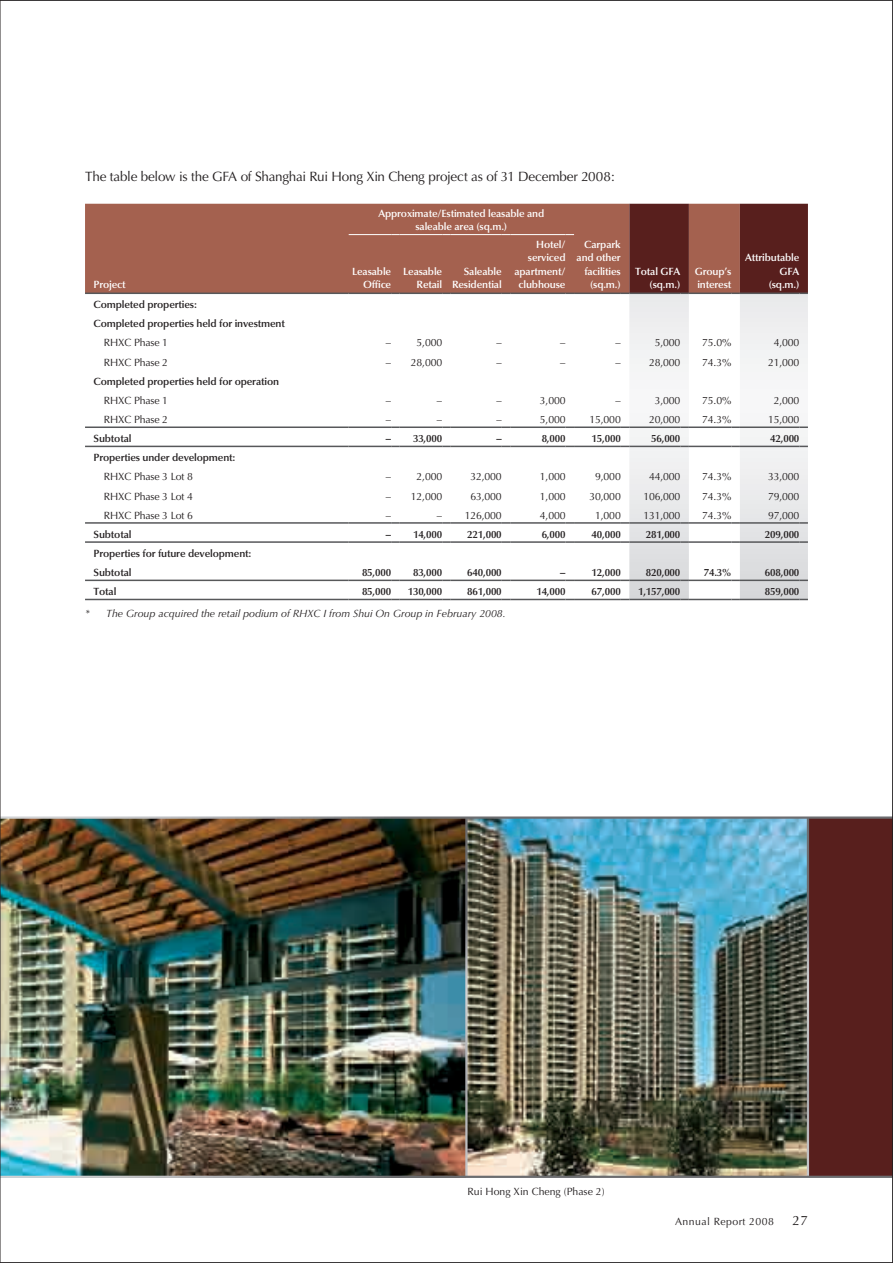
<style>
.page{position:relative;width:893px;height:1263px;background:#fff}
.page>*{position:absolute;margin:0;border:0;box-sizing:border-box;transform-origin:0 0}
.t1{font:13.5px "Optima";letter-spacing:-.015em;color:#231f20}
.t2{font:600 10.5px/19.2px "Optima";letter-spacing:-.015em;color:#231f20}
.t3{font:10.5px "Optima";letter-spacing:-.015em;color:#231f20}
.t4{font:600 10.5px/13.5px "Optima";letter-spacing:-.015em;color:#fff;text-align:right}
.t5{font:italic 10.5px "Optima";color:#231f20}
.t6{font:10.5px "Optima";letter-spacing:.04em;color:#231f20}
</style>
<div class="page">
<img style="left:1px;top:0;width:892px;height:1263px">
<hr style="left:0;top:0;width:1px;height:1263px;background:#231f20">
<p class="t1" style="left:85px;top:169px;width:531px">The table below is the GFA of Shanghai Rui Hong Xin Cheng project as of 31 December 2008:</p>
<p class="t4" style="left:378px;top:207px;width:167px;text-align:center">Approximate/Estimated leasable and saleable area (sq.m.)</p>
<p class="t4" style="left:94px;top:278px;width:34px">Project</p>
<p class="t4" style="left:352px;top:264px;width:41px">Leasable<br>Office</p>
<p class="t4" style="left:403px;top:264px;width:41px">Leasable<br>Retail</p>
<p class="t4" style="left:452px;top:264px;width:51px">Saleable<br>Residential</p>
<p class="t4" style="left:514px;top:237px;width:53px">Hotel/ serviced apartment/ clubhouse</p>
<p class="t4" style="left:577px;top:237px;width:46px">Carpark and other facilities (sq.m.)</p>
<p class="t4" style="left:635px;top:264px;width:47px">Total GFA (sq.m.)</p>
<p class="t4" style="left:695px;top:264px;width:38px;text-align:left">Group’s interest</p>
<p class="t4" style="left:745px;top:251px;width:56px">Attributable<br>GFA<br>(sq.m.)</p>
<p class="t2" style="left:94px;top:295px;width:193px">Completed properties:<br>Completed properties held for investment</p>
<p class="t3" style="left:104px;top:337px;width:66px">RHXC Phase 1</p>
<p class="t3" style="left:386px;top:337px;width:7px">–</p>
<p class="t3" style="left:417px;top:337px;width:27px">5,000</p>
<p class="t3" style="left:496px;top:337px;width:7px">–</p>
<p class="t3" style="left:560px;top:337px;width:7px">–</p>
<p class="t3" style="left:616px;top:337px;width:7px">–</p>
<p class="t3" style="left:655px;top:337px;width:27px">5,000</p>
<p class="t3" style="left:702px;top:337px;width:31px">75.0%</p>
<p class="t3" style="left:774px;top:337px;width:27px">4,000</p>
<p class="t3" style="left:104px;top:356px;width:66px">RHXC Phase 2</p>
<p class="t3" style="left:386px;top:356px;width:58px">– 28,000</p>
<p class="t3" style="left:496px;top:356px;width:7px">–</p>
<p class="t3" style="left:560px;top:356px;width:7px">–</p>
<p class="t3" style="left:616px;top:356px;width:7px">–</p>
<p class="t3" style="left:649px;top:356px;width:33px">28,000</p>
<p class="t3" style="left:702px;top:356px;width:31px">74.3%</p>
<p class="t3" style="left:768px;top:356px;width:33px">21,000</p>
<p class="t2" style="left:94px;top:372px;width:187px">Completed properties held for operation</p>
<p class="t3" style="left:104px;top:394px;width:66px">RHXC Phase 1</p>
<p class="t3" style="left:386px;top:394px;width:7px">–</p>
<p class="t3" style="left:437px;top:394px;width:7px">–</p>
<p class="t3" style="left:496px;top:394px;width:7px">–</p>
<p class="t3" style="left:540px;top:394px;width:27px">3,000</p>
<p class="t3" style="left:616px;top:394px;width:7px">–</p>
<p class="t3" style="left:655px;top:394px;width:27px">3,000</p>
<p class="t3" style="left:702px;top:394px;width:31px">75.0%</p>
<p class="t3" style="left:774px;top:394px;width:27px">2,000</p>
<p class="t3" style="left:104px;top:413px;width:66px">RHXC Phase 2</p>
<p class="t3" style="left:386px;top:413px;width:7px">–</p>
<p class="t3" style="left:437px;top:413px;width:7px">–</p>
<p class="t3" style="left:496px;top:413px;width:7px">–</p>
<p class="t3" style="left:540px;top:413px;width:27px">5,000</p>
<p class="t3" style="left:589px;top:413px;width:33px">15,000</p>
<p class="t3" style="left:649px;top:413px;width:33px">20,000</p>
<p class="t3" style="left:702px;top:413px;width:31px">74.3%</p>
<p class="t3" style="left:768px;top:413px;width:33px">15,000</p>
<p class="t2" style="left:94px;top:429px;width:39px">Subtotal</p>
<p class="t2" style="left:386px;top:429px;width:58px">– 33,000</p>
<p class="t2" style="left:496px;top:429px;width:7px">–</p>
<p class="t2" style="left:542px;top:429px;width:25px">8,000</p>
<p class="t2" style="left:592px;top:429px;width:31px">15,000</p>
<p class="t2" style="left:651px;top:429px;width:31px">56,000</p>
<p class="t2" style="left:770px;top:429px;width:31px">42,000</p>
<p class="t2" style="left:94px;top:448px;width:144px">Properties under development:</p>
<p class="t3" style="left:104px;top:471px;width:90px">RHXC Phase 3 Lot 8</p>
<p class="t3" style="left:386px;top:471px;width:7px">–</p>
<p class="t3" style="left:417px;top:471px;width:27px">2,000</p>
<p class="t3" style="left:470px;top:471px;width:33px">32,000</p>
<p class="t3" style="left:540px;top:471px;width:27px">1,000</p>
<p class="t3" style="left:595px;top:471px;width:27px">9,000</p>
<p class="t3" style="left:649px;top:471px;width:33px">44,000</p>
<p class="t3" style="left:702px;top:471px;width:31px">74.3%</p>
<p class="t3" style="left:768px;top:471px;width:33px">33,000</p>
<p class="t3" style="left:104px;top:490px;width:90px">RHXC Phase 3 Lot 4</p>
<p class="t3" style="left:386px;top:490px;width:58px">– 12,000</p>
<p class="t3" style="left:470px;top:490px;width:33px">63,000</p>
<p class="t3" style="left:540px;top:490px;width:27px">1,000</p>
<p class="t3" style="left:589px;top:490px;width:33px">30,000</p>
<p class="t3" style="left:643px;top:490px;width:39px">106,000</p>
<p class="t3" style="left:702px;top:490px;width:31px">74.3%</p>
<p class="t3" style="left:768px;top:490px;width:33px">79,000</p>
<p class="t3" style="left:104px;top:509px;width:90px">RHXC Phase 3 Lot 6</p>
<p class="t3" style="left:386px;top:509px;width:7px">–</p>
<p class="t3" style="left:437px;top:509px;width:66px">– 126,000</p>
<p class="t3" style="left:540px;top:509px;width:27px">4,000</p>
<p class="t3" style="left:595px;top:509px;width:27px">1,000</p>
<p class="t3" style="left:643px;top:509px;width:39px">131,000</p>
<p class="t3" style="left:702px;top:509px;width:31px">74.3%</p>
<p class="t3" style="left:768px;top:509px;width:33px">97,000</p>
<p class="t2" style="left:94px;top:525px;width:39px">Subtotal</p>
<p class="t2" style="left:386px;top:525px;width:58px">– 14,000</p>
<p class="t2" style="left:467px;top:525px;width:36px">221,000</p>
<p class="t2" style="left:542px;top:525px;width:25px">6,000</p>
<p class="t2" style="left:592px;top:525px;width:31px">40,000</p>
<p class="t2" style="left:646px;top:525px;width:36px">281,000</p>
<p class="t2" style="left:765px;top:525px;width:36px">209,000</p>
<p class="t2" style="left:94px;top:544px;width:159px">Properties for future development:<br>Subtotal</p>
<p class="t2" style="left:362px;top:563px;width:31px">85,000</p>
<p class="t2" style="left:413px;top:563px;width:31px">83,000</p>
<p class="t2" style="left:467px;top:563px;width:36px">640,000</p>
<p class="t2" style="left:560px;top:563px;width:7px">–</p>
<p class="t2" style="left:592px;top:563px;width:31px">12,000</p>
<p class="t2" style="left:646px;top:563px;width:36px">820,000</p>
<p class="t2" style="left:704px;top:563px;width:29px">74.3%</p>
<p class="t2" style="left:765px;top:563px;width:36px">608,000</p>
<p class="t2" style="left:94px;top:582px;width:24px">Total</p>
<p class="t2" style="left:362px;top:582px;width:31px">85,000</p>
<p class="t2" style="left:408px;top:582px;width:36px">130,000</p>
<p class="t2" style="left:467px;top:582px;width:36px">861,000</p>
<p class="t2" style="left:536px;top:582px;width:31px">14,000</p>
<p class="t2" style="left:592px;top:582px;width:31px">67,000</p>
<p class="t2" style="left:638px;top:582px;width:44px">1,157,000</p>
<p class="t2" style="left:765px;top:582px;width:36px">859,000</p>
<p class="t5" style="left:85px;top:607px;width:422px">* The Group acquired the retail podium of RHXC I from Shui On Group in February 2008.</p>
<p class="t3" style="left:467px;top:1185px;width:139px">Rui Hong Xin Cheng (Phase 2)</p>
<p class="t6" style="left:675px;top:1215px;width:100px">Annual Report 2008</p>
<p class="t1" style="left:792px;top:1212px;width:17px">27</p>
</div>
